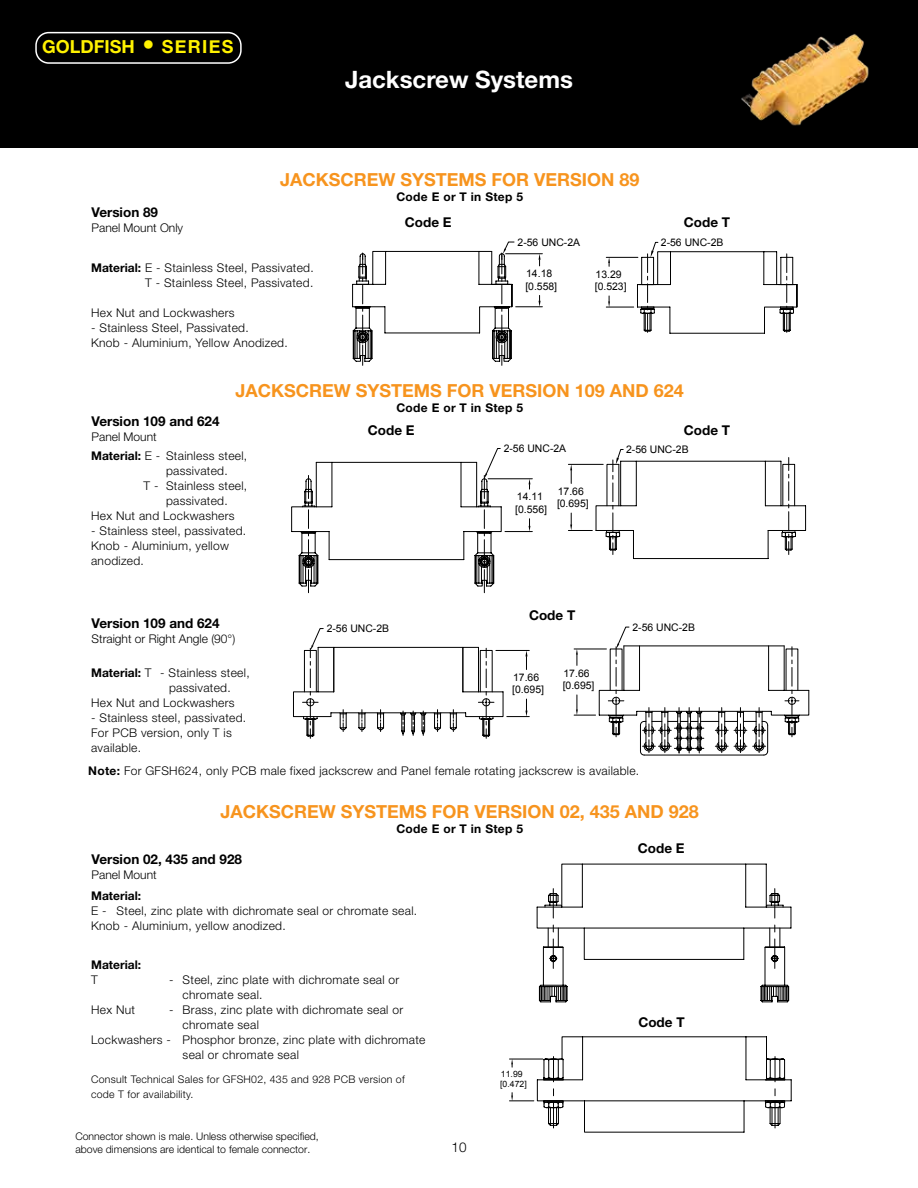
<style>
.page{position:relative;width:918px;height:1188px;background:#fff}
.page>*{position:absolute;margin:0;border:0;box-sizing:border-box;transform-origin:0 0}
.t1{font:700 24px "Helvetica Neue LT Std";color:#fff}
.t2{font:700 18px "Helvetica Neue LT Std";color:#f7941e}
.t3{font:700 18px "Helvetica Neue LT Std";color:#fff200}
.t4{font:700 13.5px "Helvetica Neue LT Std";color:#000}
.t5{font:300 13.5px "Helvetica Neue LT Std";color:#000}
.t6{font:300 12px/15px "Helvetica Neue LT Std";letter-spacing:.025em;color:#000}
.t7{font:300 12px "Helvetica Neue LT Std";color:#000}
.t8{font:700 12px "Helvetica Neue LT Std";letter-spacing:.025em;color:#000}
.t9{font:700 12px "Helvetica Neue LT Std";color:#000}
.t10{font:10.5px/12.5px "Arial";color:#000}
.t11{font:300 10.5px/12.6px "Helvetica Neue LT Std";color:#000}
.t12{font:300 10.5px/15px "Helvetica Neue LT Std";letter-spacing:.025em;color:#000}
.t13{font:8.7px/10.5px "Arial";color:#000}
.s1{font-size:24px}
.s2{font-family:"Helvetica Neue"}
.s3{font-weight:700}
</style>
<div class="page">
<div style="left:0;top:0;width:918px;height:148px;background:#000"></div>
<img style="left:741px;top:33px;width:128px;height:93px">
<div style="left:35px;top:32px;width:207px;height:32px;border:2px solid #fff;border-radius:13px"></div>
<svg style="left:352px;top:242px;width:190px;height:123px"></svg>
<svg style="left:606px;top:242px;width:192px;height:92px"></svg>
<svg style="left:291px;top:448px;width:241px;height:145px"></svg>
<svg style="left:568px;top:449px;width:238px;height:110px"></svg>
<svg style="left:293px;top:628px;width:236px;height:110px"></svg>
<svg style="left:574px;top:627px;width:236px;height:129px"></svg>
<svg style="left:536px;top:863px;width:256px;height:140px"></svg>
<svg style="left:509px;top:1036px;width:283px;height:97px"></svg>
<h2 class="t3" style="left:42px;top:36px;width:193px">GOLDFISH <span class="s1">•</span> <span class="s2">SERIES</span></h2>
<h1 class="t1" style="left:345px;top:64px;width:229px">Jackscrew Systems</h1>
<p class="t4" style="left:92px;top:204px;width:68px">Version 89</p>
<p class="t7" style="left:92px;top:220px;width:93px">Panel Mount Only</p>
<h2 class="t2" style="left:280px;top:169px;width:361px">JACKSCREW SYSTEMS FOR VERSION 89</h2>
<p class="t8" style="left:396px;top:190px;width:128px">Code E or T in Step 5</p>
<p class="t4" style="left:405px;top:214px;width:48px">Code E</p>
<p class="t10" style="left:518px;top:236px;width:64px">2-56 UNC-2A</p>
<p class="t6" style="left:91px;top:260px;width:224px;text-align:right"><span class="s3">Material:</span> E - Stainless Steel, Passivated.<br>T - Stainless Steel, Passivated.</p>
<p class="t6" style="left:91px;top:305px;width:145px">Hex Nut and Lockwashers</p>
<p class="t6" style="left:91px;top:320px;width:198px">- Stainless Steel, Passivated.<br>Knob - Aluminium, Yellow Anodized.</p>
<p class="t10" style="left:525px;top:267px;width:33px">14.18 [0.558]</p>
<p class="t10" style="left:595px;top:268px;width:33px">13.29 [0.523]</p>
<p class="t4" style="left:684px;top:214px;width:48px">Code T</p>
<p class="t10" style="left:661px;top:236px;width:64px">2-56 UNC-2B</p>
<p class="t4" style="left:92px;top:413px;width:130px">Version 109 and 624</p>
<p class="t7" style="left:92px;top:430px;width:67px">Panel Mount</p>
<h2 class="t2" style="left:236px;top:380px;width:450px">JACKSCREW SYSTEMS FOR VERSION 109 AND 624</h2>
<p class="t8" style="left:396px;top:400px;width:128px">Code E or T in Step 5</p>
<p class="t4" style="left:368px;top:422px;width:48px">Code E</p>
<p class="t4" style="left:684px;top:422px;width:48px">Code T</p>
<p class="t6" style="left:91px;top:448px;width:158px"><span class="s3">Material:</span> E - Stainless steel,</p>
<p class="t6" style="left:166px;top:463px;width:63px">passivated.</p>
<p class="t6" style="left:144px;top:478px;width:105px">T - Stainless steel,</p>
<p class="t6" style="left:166px;top:493px;width:63px">passivated.</p>
<p class="t6" style="left:91px;top:508px;width:145px">Hex Nut and Lockwashers</p>
<p class="t6" style="left:91px;top:523px;width:157px">- Stainless steel, passivated.<br>Knob - Aluminium, yellow anodized.</p>
<p class="t4" style="left:92px;top:615px;width:130px">Version 109 and 624</p>
<p class="t7" style="left:92px;top:631px;width:145px">Straight or Right Angle (90°)</p>
<p class="t6" style="left:91px;top:665px;width:160px"><span class="s3">Material:</span> T - Stainless steel,</p>
<p class="t6" style="left:169px;top:680px;width:63px">passivated.</p>
<p class="t6" style="left:91px;top:695px;width:145px">Hex Nut and Lockwashers</p>
<p class="t6" style="left:91px;top:710px;width:157px">- Stainless steel, passivated.<br>For PCB version, only T is available.</p>
<p class="t10" style="left:504px;top:443px;width:64px">2-56 UNC-2A</p>
<p class="t10" style="left:557px;top:485px;width:33px">17.66 [0.695]</p>
<p class="t10" style="left:515px;top:491px;width:33px">14.11 [0.556]</p>
<p class="t4" style="left:529px;top:607px;width:48px">Code T</p>
<p class="t10" style="left:626px;top:443px;width:64px">2-56 UNC-2B</p>
<p class="t10" style="left:327px;top:623px;width:64px">2-56 UNC-2B</p>
<p class="t10" style="left:632px;top:621px;width:64px">2-56 UNC-2B</p>
<p class="t10" style="left:563px;top:667px;width:33px">17.66 [0.695]</p>
<p class="t10" style="left:512px;top:671px;width:33px">17.66 [0.695]</p>
<p class="t6" style="left:88px;top:763px;width:553px"><span class="s3">Note:</span> For GFSH624, only PCB male fixed jackscrew and Panel female rotating jackscrew is available.</p>
<h2 class="t2" style="left:220px;top:800px;width:480px">JACKSCREW SYSTEMS FOR VERSION 02, 435 AND 928</h2>
<p class="t8" style="left:396px;top:821px;width:128px">Code E or T in Step 5</p>
<p class="t4" style="left:92px;top:851px;width:152px">Version 02, 435 and 928</p>
<p class="t7" style="left:92px;top:867px;width:67px">Panel Mount</p>
<p class="t9" style="left:91px;top:889px;width:51px">Material:</p>
<p class="t6" style="left:91px;top:903px;width:328px">E - Steel, zinc plate with dichromate seal or chromate seal.<br>Knob - Aluminium, yellow anodized.</p>
<p class="t9" style="left:91px;top:957px;width:51px">Material:</p>
<p class="t6" style="left:91px;top:972px;width:8px">T</p>
<p class="t6" style="left:183px;top:972px;width:218px;text-indent:-14px">- Steel, zinc plate with dichromate seal or chromate seal.</p>
<p class="t6" style="left:91px;top:1002px;width:46px">Hex Nut</p>
<p class="t6" style="left:169px;top:1002px;width:235px">- Brass, zinc plate with dichromate seal or</p>
<p class="t6" style="left:183px;top:1017px;width:78px">chromate seal</p>
<p class="t6" style="left:91px;top:1032px;width:336px">Lockwashers - Phosphor bronze, zinc plate with dichromate</p>
<p class="t6" style="left:183px;top:1047px;width:118px">seal or chromate seal</p>
<p class="t12" style="left:91px;top:1071px;width:315px">Consult Technical Sales for GFSH02, 435 and 928 PCB version of code T for availability.</p>
<p class="t11" style="left:75px;top:1130px;width:245px">Connector shown is male. Unless otherwise specified, above dimensions are identical to female connector.</p>
<p class="t5" style="left:451px;top:1139px;width:17px">10</p>
<p class="t13" style="left:500px;top:1069px;width:28px">11.99 [0.472]</p>
<p class="t4" style="left:638px;top:840px;width:48px">Code E</p>
<p class="t4" style="left:638px;top:1014px;width:48px">Code T</p>
</div>
